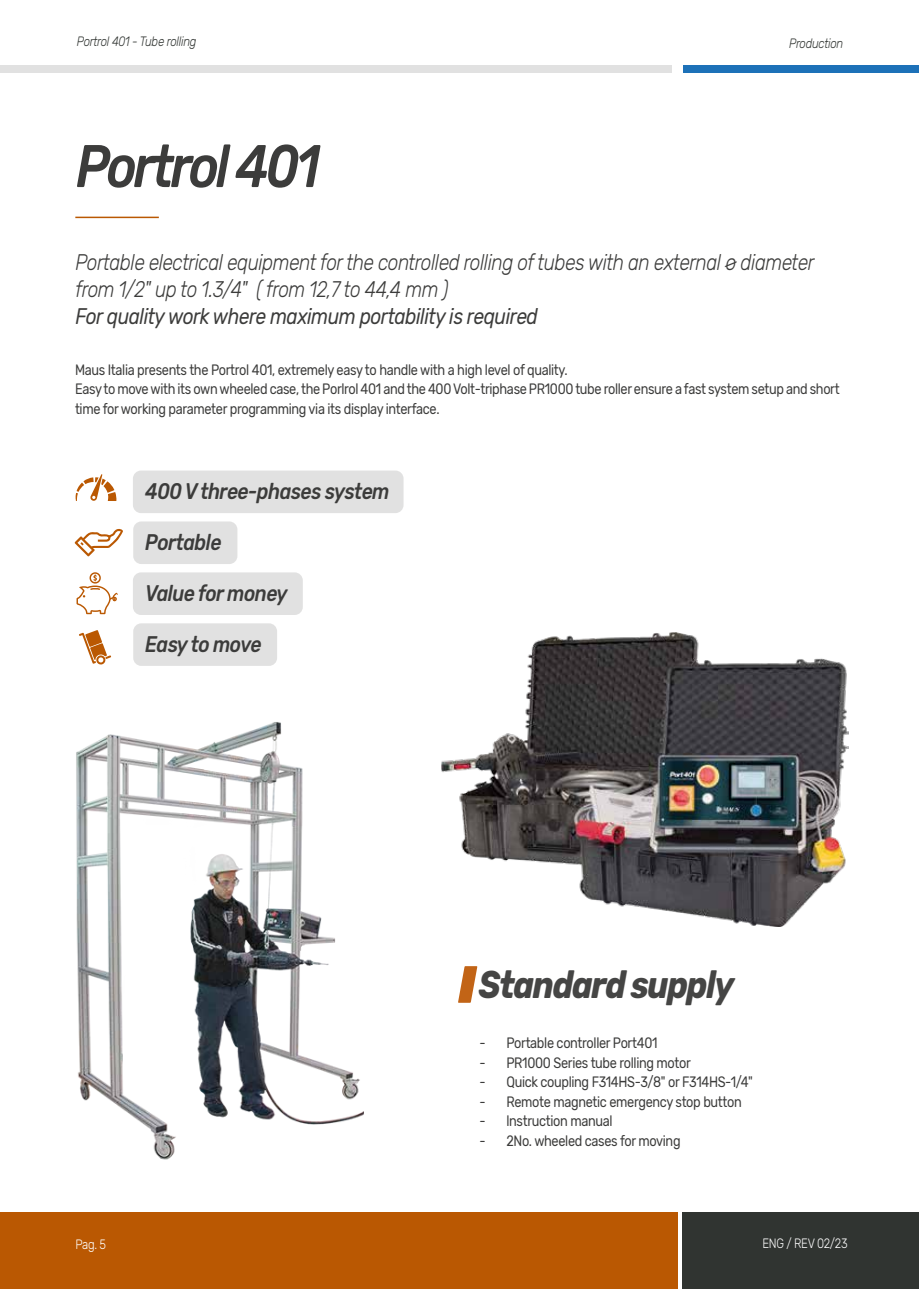
<style>
.page{position:relative;width:919px;height:1289px;background:#fff}
.page>*{position:absolute;margin:0;border:0;box-sizing:border-box;transform-origin:0 0}
.t1{font:italic 500 60px "Rubik";letter-spacing:-.06em;color:#3c3c3b;scale:.85 1}
.t2{font:italic 700 38.55px "Rubik";letter-spacing:-.04em;color:#454544;scale:.85 1}
.t3{font:italic 300 22.5px/27px "Rubik";letter-spacing:-.025em;color:#3c3c3b;scale:.85 1}
.t4{font:italic 500 22.5px "Rubik";letter-spacing:-.025em;color:#3c3c3b;scale:.85 1}
.t5{font:italic 22.5px "Rubik";letter-spacing:-.025em;color:#3c3c3b;scale:.85 1}
.t6{font:15px/19.5px "Rubik";letter-spacing:-.025em;color:#3c3c3b;scale:.85 1}
.t7{font:italic 300 13.5px "Rubik";letter-spacing:-.025em;color:#303431;scale:.85 1}
.t8{font:300 13.5px "Rubik";letter-spacing:-.025em;color:#fff;scale:.85 1}
</style>
<div class="page">
<div style="left:683px;top:65px;width:235px;height:8px;background:#1d71b8"></div>
<div style="left:0;top:65px;width:671px;height:8px;background:#e1e1e1"></div>
<div style="left:0;top:1211px;width:677px;height:77px;background:#ba5802"></div>
<div style="left:682px;top:1211px;width:236px;height:77px;background:#303431"></div>
<div style="left:133px;top:470px;width:270px;height:43px;background:#e1e1e1;border-radius:8px"></div>
<hr style="left:75px;top:217px;width:84px;height:1px;background:#ba5802">
<svg style="left:76px;top:474px;width:40px;height:27px"></svg>
<div style="left:133px;top:521px;width:104px;height:43px;background:#e1e1e1;border-radius:8px"></div>
<div style="left:133px;top:572px;width:170px;height:43px;background:#e1e1e1;border-radius:8px"></div>
<div style="left:133px;top:623px;width:144px;height:43px;background:#e1e1e1;border-radius:8px"></div>
<img style="left:76px;top:722px;width:402px;height:438px">
<img style="left:441px;top:632px;width:407px;height:294px">
<svg style="left:458px;top:966px;width:19px;height:36px"></svg>
<svg style="left:75px;top:529px;width:48px;height:27px"></svg>
<svg style="left:76px;top:572px;width:41px;height:42px"></svg>
<svg style="left:79px;top:630px;width:32px;height:35px"></svg>
<p class="t7" style="left:77px;top:34px;width:142px">Portrol 401 - Tube rolling</p>
<p class="t7" style="left:789px;top:36px;width:65px">Production</p>
<h1 class="t1" style="left:76px;top:132px;width:288px">Portrol 401</h1>
<h3 class="t3" style="left:75px;top:249px;width:871px">Portable electrical equipment for the controlled rolling of tubes with an external ø diameter from 1/2" up to 1.3/4" ( from 12,7 to 44,4 mm )</h3>
<h3 class="t5" style="left:75px;top:303px;width:545px">For quality work where maximum portability is required</h3>
<p class="t6" style="left:75px;top:360px;width:901px">Maus Italia presents the Portrol 401, extremely easy to handle with a high level of quality.<br>Easy to move with its own wheeled case, the Porlrol 401 and the 400 Volt-triphase PR1000 tube roller ensure a fast system setup and short time for working parameter programming via its display interface.</p>
<h3 class="t4" style="left:145px;top:478px;width:289px">400 V three-phases system</h3>
<h3 class="t4" style="left:145px;top:529px;width:91px">Portable</h3>
<h3 class="t4" style="left:145px;top:580px;width:169px">Value for money</h3>
<h3 class="t4" style="left:145px;top:631px;width:138px">Easy to move</h3>
<h2 class="t2" style="left:479px;top:961px;width:302px">Standard supply</h2>
<p class="t6" style="left:479px;top:1033px;width:211px">- Portable controller Port401</p>
<p class="t6" style="left:479px;top:1053px;width:250px">- PR1000 Series tube rolling motor</p>
<p class="t6" style="left:479px;top:1072px;width:323px">- Quick coupling F314HS-3/8" or F314HS-1/4"</p>
<p class="t6" style="left:479px;top:1092px;width:310px">- Remote magnetic emergency stop button</p>
<p class="t6" style="left:479px;top:1111px;width:158px">- lnstruction manual</p>
<p class="t6" style="left:479px;top:1131px;width:238px">- 2No. wheeled cases for moving</p>
<p class="t8" style="left:75px;top:1236px;width:38px">Pag. 5</p>
<p class="t8" style="left:762px;top:1235px;width:102px">ENG / REV 02/23</p>
</div>
